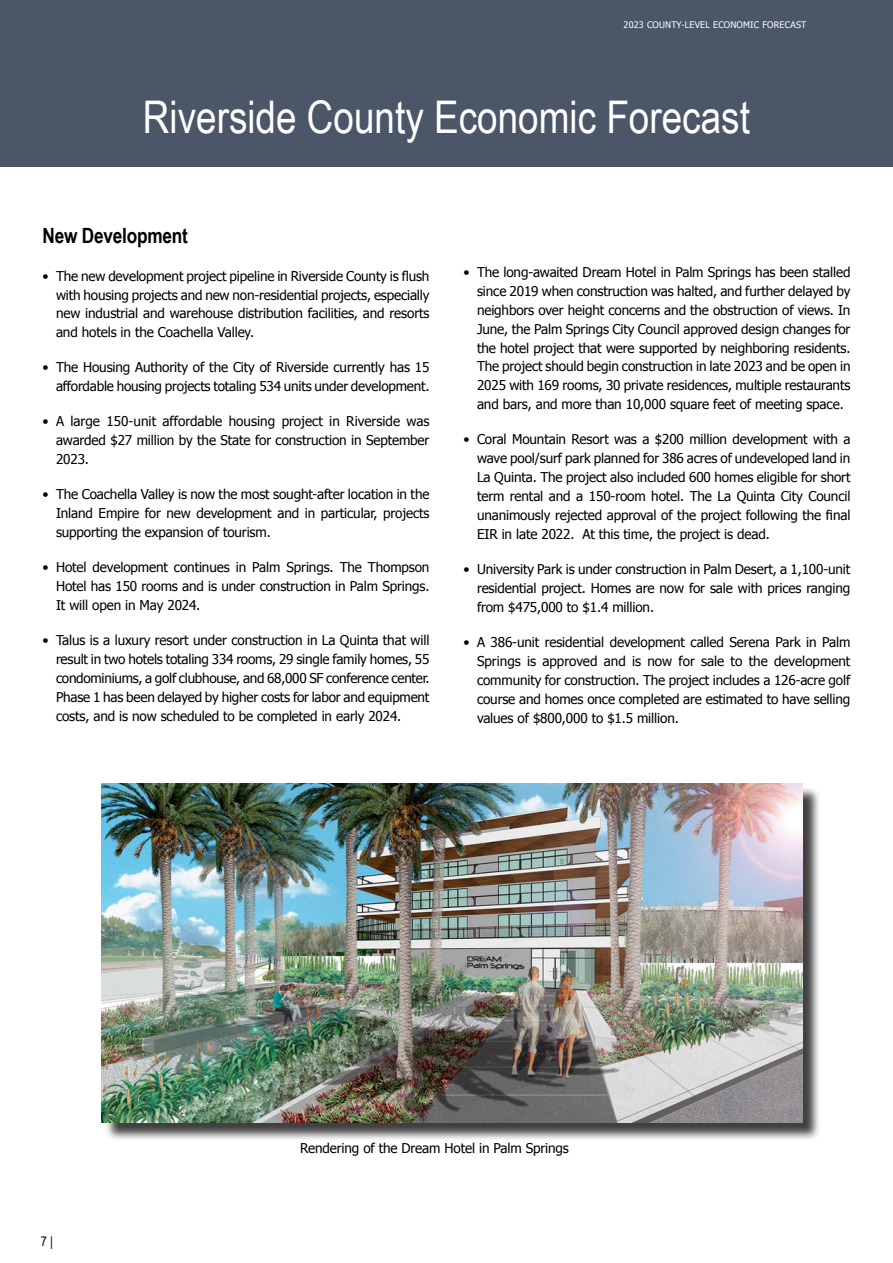
<style>
.page{position:relative;width:893px;height:1263px;background:#fff}
.page>*{position:absolute;margin:0;border:0;box-sizing:border-box;transform-origin:0 0}
.t1{font:45px "Arial Narrow";color:#fff}
.Profile_Subhead_1{font:700 21px "Arial Narrow";letter-spacing:-.01em;color:#000}
.Profile_Body_Text{font:13.5px/18.9px "Tahoma";letter-spacing:-.01em;color:#000;text-align:justify}
.t2{font:13.5px "Arial Narrow";color:#000}
.t3{font:9px "Tahoma";letter-spacing:.02em;color:#fff}
</style>
<div class="page">
<div style="left:0;top:0;width:893px;height:167px;background:#4b5768"></div>
<div style="left:105px;top:786px;width:716px;height:355px;background:#000;opacity:.75"></div>
<img style="left:102px;top:784px;width:701px;height:339px">
<p class="t3" style="left:624px;top:19px;width:184px">2023 COUNTY-LEVEL ECONOMIC FORECAST</p>
<h1 class="t1" style="left:143px;top:85px;width:609px">Riverside County Economic Forecast</h1>
<h1 class="Profile_Subhead_1" style="left:43px;top:219px;width:147px">New Development</h1>
<p class="Profile_Body_Text" style="left:56px;top:266px;width:375px;text-indent:-14px">• The new development project pipeline in Riverside County is flush with housing projects and new non-residential projects, especially new industrial and warehouse distribution facilities, and resorts and hotels in the Coachella Valley.</p>
<p class="Profile_Body_Text" style="left:43px;top:357px;width:388px;text-align:right">• The Housing Authority of the City of Riverside currently has 15 affordable housing projects totaling 534 units under development.</p>
<p class="Profile_Body_Text" style="left:56px;top:411px;width:375px;text-indent:-14px">• A large 150-unit affordable housing project in Riverside was awarded $27 million by the State for construction in September 2023.</p>
<p class="Profile_Body_Text" style="left:56px;top:484px;width:375px;text-indent:-14px">• The Coachella Valley is now the most sought-after location in the Inland Empire for new development and in particular, projects supporting the expansion of tourism.</p>
<p class="Profile_Body_Text" style="left:56px;top:557px;width:375px;text-indent:-14px">• Hotel development continues in Palm Springs. The Thompson Hotel has 150 rooms and is under construction in Palm Springs.<br>It will open in May 2024.</p>
<p class="Profile_Body_Text" style="left:56px;top:630px;width:375px;text-indent:-14px">• Talus is a luxury resort under construction in La Quinta that will result in two hotels totaling 334 rooms, 29 single family homes, 55 condominiums, a golf clubhouse, and 68,000 SF conference center.<br>Phase 1 has been delayed by higher costs for labor and equipment costs, and is now scheduled to be completed in early 2024.</p>
<p class="Profile_Body_Text" style="left:477px;top:262px;width:375px;text-indent:-14px">• The long-awaited Dream Hotel in Palm Springs has been stalled since 2019 when construction was halted, and further delayed by neighbors over height concerns and the obstruction of views. In June, the Palm Springs City Council approved design changes for the hotel project that were supported by neighboring residents.<br>The project should begin construction in late 2023 and be open in 2025 with 169 rooms, 30 private residences, multiple restaurants and bars, and more than 10,000 square feet of meeting space.</p>
<p class="Profile_Body_Text" style="left:477px;top:429px;width:375px;text-indent:-14px">• Coral Mountain Resort was a $200 million development with a wave pool/surf park planned for 386 acres of undeveloped land in La Quinta. The project also included 600 homes eligible for short term rental and a 150-room hotel. The La Quinta City Council unanimously rejected approval of the project following the final EIR in late 2022. At this time, the project is dead.</p>
<p class="Profile_Body_Text" style="left:477px;top:559px;width:375px;text-indent:-14px">• University Park is under construction in Palm Desert, a 1,100-unit residential project. Homes are now for sale with prices ranging from $475,000 to $1.4 million.</p>
<p class="Profile_Body_Text" style="left:477px;top:632px;width:375px;text-indent:-14px">• A 386-unit residential development called Serena Park in Palm Springs is approved and is now for sale to the development community for construction. The project includes a 126-acre golf course and homes once completed are estimated to have selling values of $800,000 to $1.5 million.</p>
<p class="t2" style="left:41px;top:1231px;width:14px">7 |</p>
<p class="Profile_Body_Text" style="left:300px;top:1138px;width:270px">Rendering of the Dream Hotel in Palm Springs</p>
</div>
